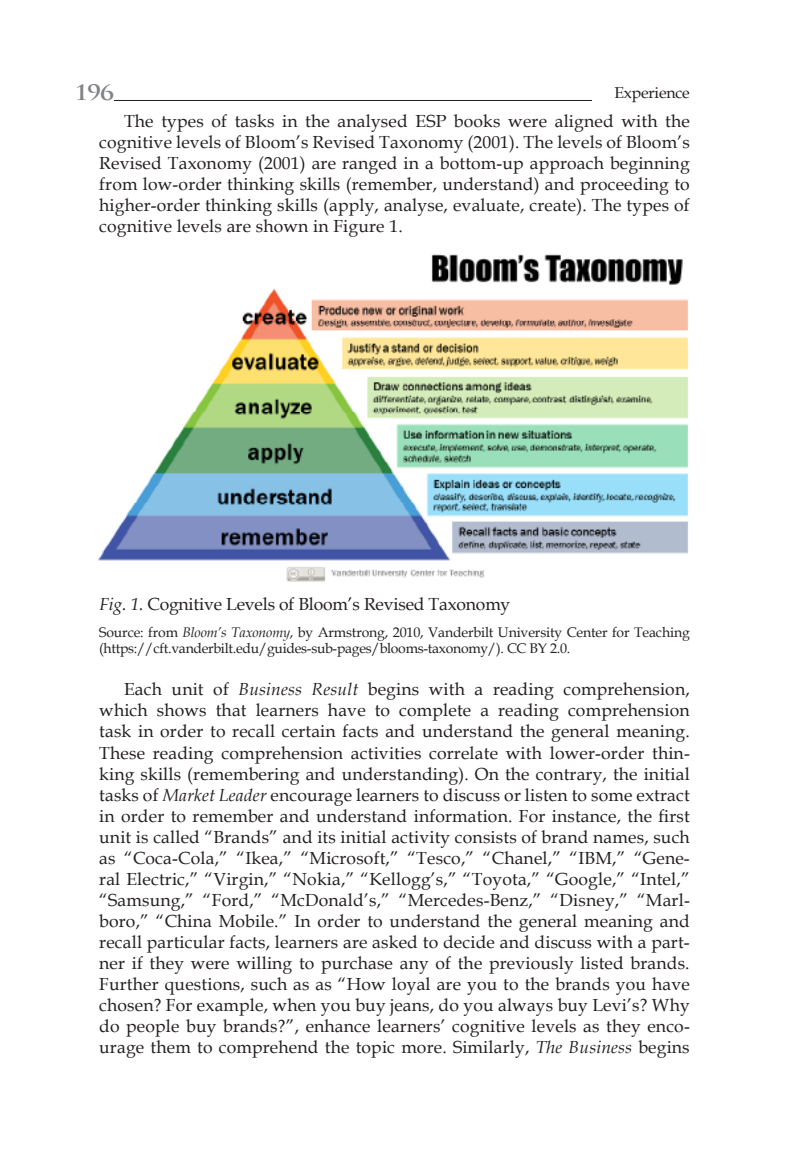
<style>
.page{position:relative;width:794px;height:1166px;background:#fff}
.page>*{position:absolute;margin:0;border:0;box-sizing:border-box;transform-origin:0 0}
.t1{font:700 24.5px "Trajan Pro";color:#808285}
.t2{font:17.5px/21px "Book Antiqua";letter-spacing:.01em;color:#231f20;text-align:justify}
.t3{font:17.5px "Book Antiqua";letter-spacing:-.01em;color:#231f20}
.t4{font:15.75px "Book Antiqua";letter-spacing:-.01em;color:#231f20}
.t5{font:14px/16.8px "Book Antiqua";letter-spacing:-.01em;color:#231f20}
.s1{font-style:italic}
</style>
<div class="page">
<hr style="left:74px;top:100px;width:616px;height:1px;background:#231f20">
<div style="left:74px;top:82px;width:40px;height:27px;background:#fff"></div>
<div style="left:592px;top:87px;width:98px;height:20px;background:#fff"></div>
<img style="left:98px;top:254px;width:590px;height:328px">
<h1 class="t1" style="left:74px;top:76px;width:41px">196</h1>
<p class="t4" style="left:614px;top:82px;width:77px">Experience</p>
<p class="t2" style="left:99px;top:110px;width:592px;text-indent:25px">The types of tasks in the analysed ESP books were aligned with the cognitive levels of Bloom’s Revised Taxonomy (2001). The levels of Bloom’s Revised Taxonomy (2001) are ranged in a bottom-up approach beginning from low-order thinking skills (remember, understand) and proceeding to higher-order thinking skills (apply, analyse, evaluate, create). The types of cognitive levels are shown in Figure 1.</p>
<p class="t3" style="left:99px;top:592px;width:412px"><span class="s1">Fig. 1.</span> Cognitive Levels of Bloom’s Revised Taxonomy</p>
<p class="t5" style="left:99px;top:623px;width:592px">Source: from <span class="s1">Bloom’s Taxonomy</span>, by Armstrong, 2010, Vanderbilt University Center for Teaching (https://cft.vanderbilt.edu/guides-sub-pages/blooms-taxonomy/). CC BY 2.0.</p>
<p class="t2" style="left:99px;top:678px;width:592px;text-indent:25px">Each unit of <span class="s1">Business Result</span> begins with a reading comprehension, which shows that learners have to complete a reading comprehension task in order to recall certain facts and understand the general meaning.<br>These reading comprehension activities correlate with lower-order thin&shy;king skills (remembering and understanding). On the contrary, the initial tasks of <span class="s1">Market Leader</span> encourage learners to discuss or listen to some extract in order to remember and understand information. For instance, the first unit is called “Brands” and its initial activity consists of brand names, such as “Coca-Cola,” “Ikea,” “Microsoft,” “Tesco,” “Chanel,” “IBM,” “Gene&shy;ral Electric,” “Virgin,” “Nokia,” “Kellogg’s,” “Toyota,” “Google,” “Intel,” “Samsung,” “Ford,” “McDonald’s,” “Mercedes-Benz,” “Disney,” “Marl&shy;boro,” “China Mobile.” In order to understand the general meaning and recall particular facts, learners are asked to decide and discuss with a part&shy;ner if they were willing to purchase any of the previously listed brands.<br>Further questions, such as as “How loyal are you to the brands you have chosen? For example, when you buy jeans, do you always buy Levi’s? Why do people buy brands?”, enhance learners’ cognitive levels as they enco&shy;urage them to comprehend the topic more. Similarly, <span class="s1">The Business</span> begins</p>
</div>
